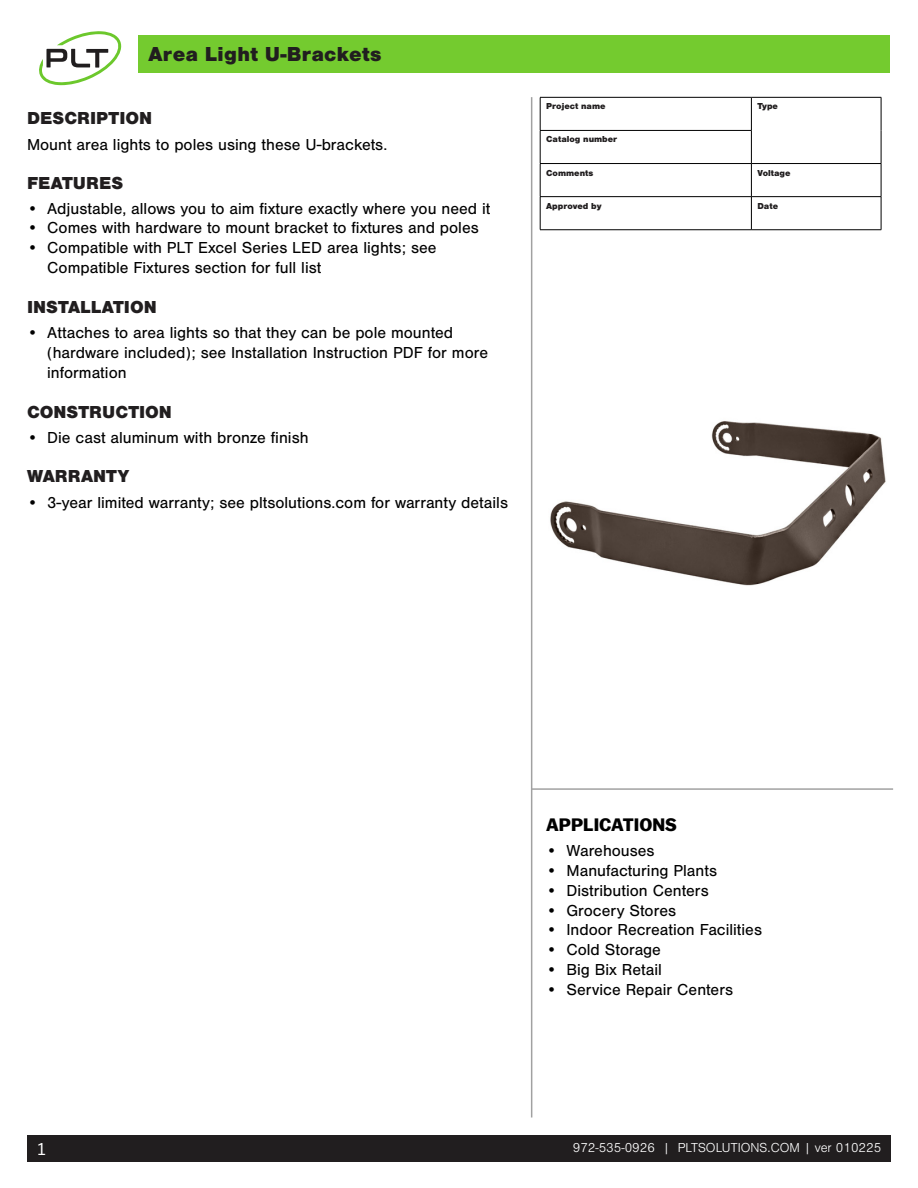
<style>
.page{position:relative;width:918px;height:1188px;background:#fff}
.page>*{position:absolute;margin:0;border:0;box-sizing:border-box;transform-origin:0 0}
.t1{font:900 21px "Nimbus San";letter-spacing:.01em;color:#211e1f}
.PLT_Subheads{font:900 18px "Nimbus San";color:#211e1f}
.t2{font:700 18px "Balto";color:#000}
.t3{font:18px "Balto";color:#fff}
.PLT_Body{font:16.5px/19.8px "Nimbus San";color:#000}
.t4{font:300 13.5px "Nimbus San";color:#fff}
.t5{font:900 9px "Nimbus San";color:#211e1f}
</style>
<div class="page">
<div style="left:27px;top:1135px;width:864px;height:27px;background:#211e1f"></div>
<div style="left:139px;top:35px;width:751px;height:37px;background:#74cb2f"></div>
<hr style="left:531px;top:97px;width:1px;height:1021px;background:#a1a1a1">
<hr style="left:540px;top:97px;width:211px;height:1px;background:#000">
<hr style="left:540px;top:98px;width:1px;height:32px;background:#000">
<hr style="left:751px;top:97px;width:130px;height:1px;background:#000">
<hr style="left:751px;top:98px;width:1px;height:32px;background:#000">
<hr style="left:881px;top:98px;width:1px;height:32px;background:#000">
<hr style="left:540px;top:130px;width:212px;height:1px;background:#000">
<hr style="left:540px;top:131px;width:1px;height:32px;background:#000">
<hr style="left:751px;top:131px;width:1px;height:32px;background:#000">
<hr style="left:881px;top:130px;width:1px;height:33px;background:#000">
<hr style="left:540px;top:163px;width:211px;height:1px;background:#000">
<hr style="left:540px;top:164px;width:1px;height:32px;background:#000">
<hr style="left:751px;top:163px;width:130px;height:1px;background:#000">
<hr style="left:751px;top:164px;width:1px;height:32px;background:#000">
<hr style="left:881px;top:164px;width:1px;height:32px;background:#000">
<hr style="left:540px;top:196px;width:211px;height:1px;background:#000">
<hr style="left:540px;top:197px;width:1px;height:33px;background:#000">
<hr style="left:751px;top:196px;width:130px;height:1px;background:#000">
<hr style="left:751px;top:197px;width:1px;height:33px;background:#000">
<hr style="left:881px;top:197px;width:1px;height:33px;background:#000">
<hr style="left:540px;top:229px;width:211px;height:1px;background:#000">
<hr style="left:751px;top:229px;width:130px;height:1px;background:#000">
<hr style="left:531px;top:788px;width:362px;height:2px;background:#a1a1a1">
<svg style="left:39px;top:31px;width:82px;height:54px"></svg>
<img style="left:550px;top:421px;width:336px;height:165px">
<p class="t1" style="left:149px;top:42px;width:235px">Area Light U-Brackets</p>
<p class="PLT_Subheads" style="left:27px;top:108px;width:127px">DESCRIPTION</p>
<p class="PLT_Body" style="left:27px;top:134px;width:362px">Mount area lights to poles using these U-brackets.</p>
<p class="PLT_Subheads" style="left:27px;top:172px;width:98px">FEATURES</p>
<p class="t5" style="left:546px;top:101px;width:61px">Project name</p>
<p class="t5" style="left:757px;top:101px;width:22px">Type</p>
<p class="t5" style="left:546px;top:134px;width:73px">Catalog number</p>
<p class="t5" style="left:546px;top:167px;width:49px">Comments</p>
<p class="t5" style="left:757px;top:167px;width:35px">Voltage</p>
<p class="PLT_Body" style="left:27px;top:199px;width:465px">• Adjustable, allows you to aim fixture exactly where you need it</p>
<p class="t5" style="left:546px;top:201px;width:57px">Approved by</p>
<p class="t5" style="left:757px;top:201px;width:22px">Date</p>
<p class="PLT_Body" style="left:27px;top:218px;width:453px">• Comes with hardware to mount bracket to fixtures and poles</p>
<p class="PLT_Body" style="left:47px;top:238px;width:391px;text-indent:-20px">• Compatible with PLT Excel Series LED area lights; see<br>Compatible Fixtures section for full list</p>
<p class="PLT_Subheads" style="left:27px;top:297px;width:131px">INSTALLATION</p>
<p class="PLT_Body" style="left:47px;top:323px;width:442px;text-indent:-20px">• Attaches to area lights so that they can be pole mounted (hardware included); see Installation Instruction PDF for more information</p>
<p class="PLT_Subheads" style="left:27px;top:401px;width:147px">CONSTRUCTION</p>
<p class="PLT_Body" style="left:27px;top:428px;width:283px">• Die cast aluminum with bronze finish</p>
<p class="PLT_Subheads" style="left:27px;top:466px;width:104px">WARRANTY</p>
<p class="PLT_Body" style="left:27px;top:493px;width:483px">• 3-year limited warranty; see pltsolutions.com for warranty details</p>
<p class="t3" style="left:38px;top:1138px;width:9px">1</p>
<p class="t2" style="left:546px;top:814px;width:132px">APPLICATIONS</p>
<p class="PLT_Body" style="left:546px;top:841px;width:110px">• Warehouses</p>
<p class="PLT_Body" style="left:546px;top:861px;width:172px">• Manufacturing Plants</p>
<p class="PLT_Body" style="left:546px;top:881px;width:164px">• Distribution Centers</p>
<p class="PLT_Body" style="left:546px;top:900px;width:131px">• Grocery Stores</p>
<p class="PLT_Body" style="left:546px;top:920px;width:217px">• Indoor Recreation Facilities</p>
<p class="PLT_Body" style="left:546px;top:940px;width:116px">• Cold Storage</p>
<p class="PLT_Body" style="left:546px;top:960px;width:117px">• Big Bix Retail</p>
<p class="PLT_Body" style="left:546px;top:980px;width:188px">• Service Repair Centers</p>
<p class="t4" style="left:573px;top:1140px;width:310px">972-535-0926 | PLTSOLUTIONS.COM | ver 010225</p>
</div>
